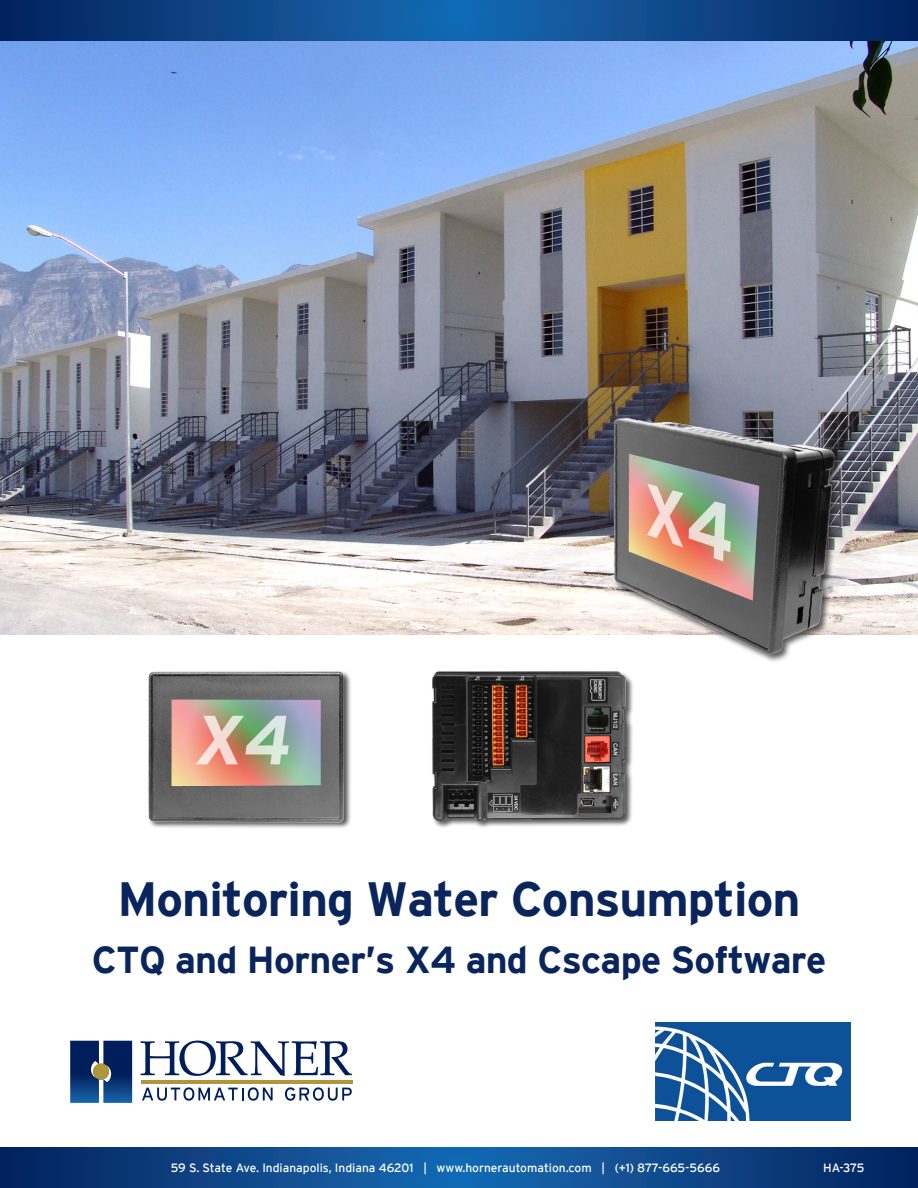
<style>
.page{position:relative;width:918px;height:1188px;background:#fff}
.page>*{position:absolute;margin:0;border:0;box-sizing:border-box;transform-origin:0 0}
.t1{font:700 48px "Interstate";letter-spacing:-.02em;color:#09255b}
.t2{font:700 37.5px "Interstate";letter-spacing:-.02em;color:#09255b}
.t3{font:12px "Interstate";color:#fff}
</style>
<div class="page">
<img style="left:0;top:40px;width:918px;height:594px">
<img style="left:655px;top:1022px;width:195px;height:99px">
<svg style="left:0;top:1148px;width:918px;height:40px;background:#0d4687"></svg>
<svg style="left:0;top:0;width:918px;height:40px;background:#0d4687"></svg>
<svg style="left:141px;top:1041px;width:211px;height:35px"></svg>
<hr style="left:141px;top:1080px;width:211px;height:4px;background:#b19539">
<svg style="left:70px;top:1041px;width:62px;height:62px;background:#1a407a"></svg>
<div style="left:93px;top:1064px;width:16px;height:16px;background:#b19539;border-radius:50%"></div>
<svg style="left:142px;top:1087px;width:131px;height:14px"></svg>
<svg style="left:285px;top:1087px;width:67px;height:14px"></svg>
<div style="left:431px;top:671px;width:203px;height:157px;background:#231f20;opacity:.75"></div>
<img style="left:432px;top:672px;width:194px;height:149px">
<img style="left:586px;top:352px;width:291px;height:323px">
<img style="left:148px;top:671px;width:203px;height:157px">
<p class="t1" style="left:117px;top:872px;width:685px">Monitoring Water Consumption</p>
<p class="t2" style="left:92px;top:939px;width:736px">CTQ and Horner’s X4 and Cscape Software</p>
<p class="t3" style="left:171px;top:1162px;width:551px">59 S. State Ave. Indianapolis, Indiana 46201 | www.hornerautomation.com | (+1) 877-665-5666</p>
<p class="t3" style="left:823px;top:1161px;width:43px">HA-375</p>
</div>
